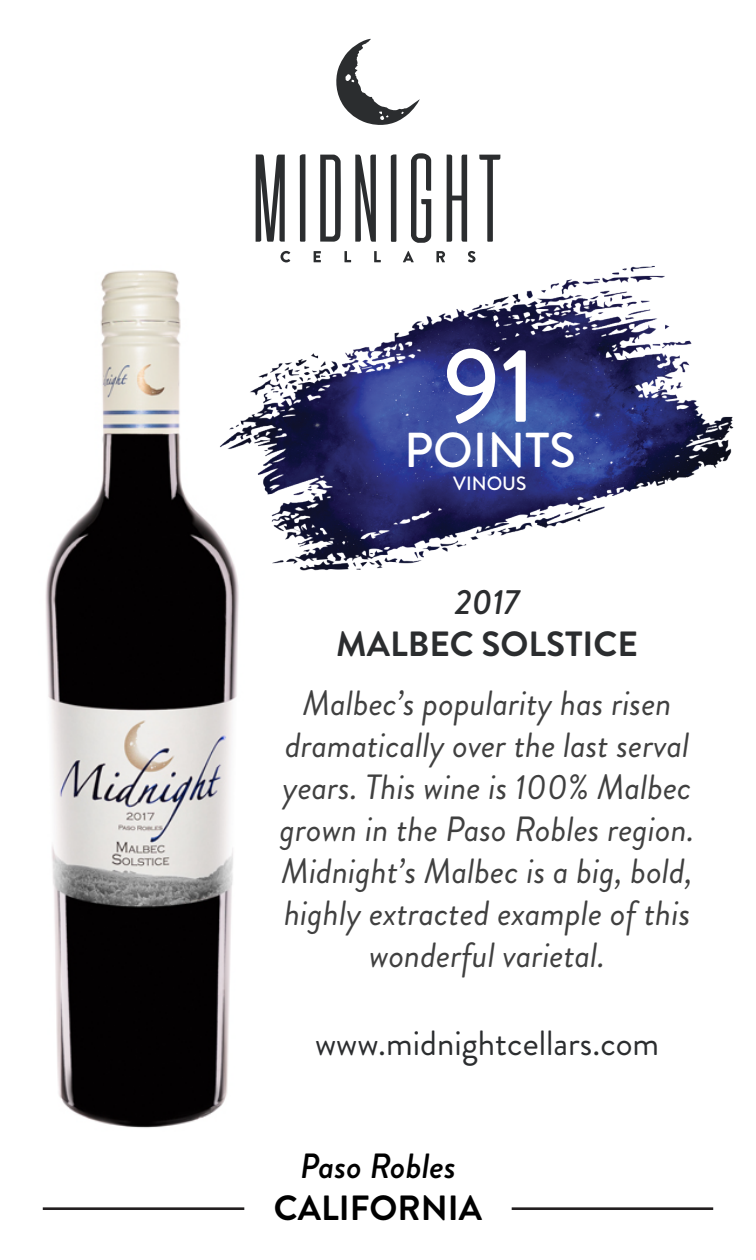
<style>
.page{position:relative;width:756px;height:1260px;background:#fff}
.page>*{position:absolute;margin:0;border:0;box-sizing:border-box;transform-origin:0 0}
.t1{font:500 105px "Brandon Grotesque";color:#fff}
.t2{font:500 49px "Brandon Grotesque";color:#fff}
.t3{font:italic 35px/42px "Brandon Grotesque";color:#404040;text-align:center}
.t4{font:35px "Brandon Grotesque";color:#2b2d2f}
.t5{font:700 35px "Brandon Grotesque";color:#2b2d2f}
.t6{font:italic 500 35px "Brandon Grotesque";color:#000}
.t7{font:700 35px "Brandon Grotesque";color:#000}
.t8{font:italic 500 35px "Brandon Grotesque";color:#2b2d2f}
.t9{font:500 19.25px "Brandon Grotesque";color:#fff}
</style>
<div class="page">
<img style="left:45px;top:270px;width:193px;height:858px">
<img style="left:159px;top:220px;width:575px;height:397px">
<svg style="left:336px;top:39px;width:84px;height:86px"></svg>
<svg style="left:256px;top:154px;width:29px;height:88px"></svg>
<svg style="left:300px;top:154px;width:5px;height:88px"></svg>
<svg style="left:320px;top:155px;width:21px;height:87px"></svg>
<svg style="left:355px;top:155px;width:21px;height:87px"></svg>
<svg style="left:391px;top:154px;width:5px;height:88px"></svg>
<svg style="left:411px;top:153px;width:20px;height:90px"></svg>
<svg style="left:447px;top:155px;width:20px;height:87px"></svg>
<svg style="left:479px;top:155px;width:21px;height:87px"></svg>
<svg style="left:281px;top:251px;width:9px;height:11px"></svg>
<svg style="left:314px;top:251px;width:7px;height:11px"></svg>
<svg style="left:344px;top:251px;width:7px;height:11px"></svg>
<svg style="left:374px;top:251px;width:7px;height:11px"></svg>
<svg style="left:403px;top:251px;width:11px;height:11px"></svg>
<svg style="left:436px;top:251px;width:9px;height:11px"></svg>
<svg style="left:468px;top:251px;width:8px;height:11px"></svg>
<hr style="left:512px;top:1207px;width:201px;height:3px;background:#231f20">
<hr style="left:43px;top:1207px;width:201px;height:3px;background:#231f20">
<h1 class="t1" style="left:444px;top:313px;width:94px">91</h1>
<h2 class="t2" style="left:404px;top:417px;width:173px">POINTS</h2>
<p class="t9" style="left:453px;top:470px;width:75px">VINOUS</p>
<p class="t8" style="left:455px;top:578px;width:66px">2017</p>
<p class="t5" style="left:336px;top:619px;width:303px">MALBEC SOLSTICE</p>
<p class="t3" style="left:280px;top:683px;width:416px">Malbec’s popularity has risen dramatically over the last serval years. This wine is 100% Malbec grown in the Paso Robles region.<br>Midnight’s Malbec is a big, bold, highly extracted example of this wonderful varietal.</p>
<p class="t4" style="left:315px;top:1019px;width:346px">www.midnightcellars.com</p>
<p class="t6" style="left:300px;top:1142px;width:157px">Paso Robles</p>
<p class="t7" style="left:274px;top:1184px;width:210px">CALIFORNIA</p>
</div>
